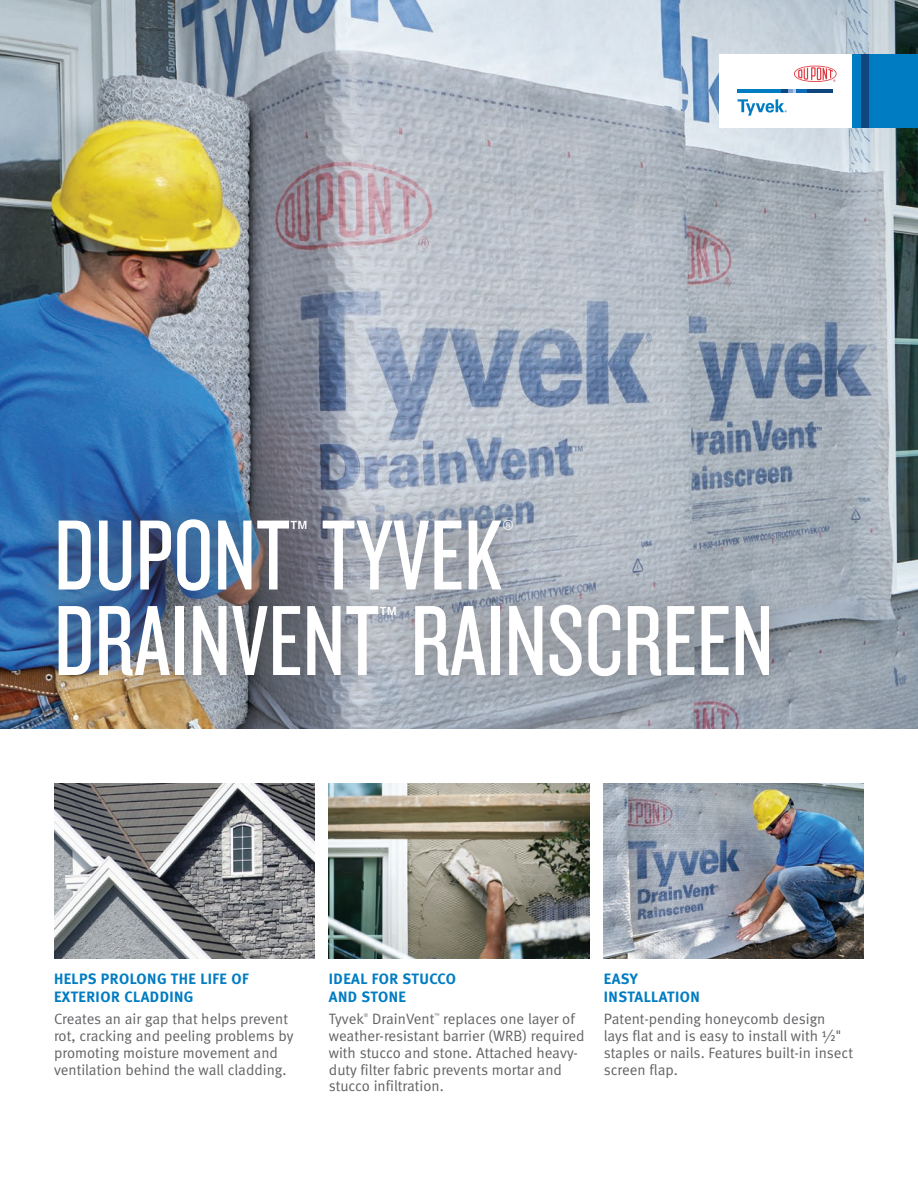
<style>
.page{position:relative;width:918px;height:1188px;background:#fff}
.page>*{position:absolute;margin:0;border:0;box-sizing:border-box;transform-origin:0 0}
.t1{font:103.5px "Knockout 28 Junior Feathrwt";color:#fff}
.t2{font:36.15px "Knockout 28 Junior Feathrwt";color:#fff}
.caption_1{font:15px/16.8px "Meta Normal LF";color:#636366}
.caption_subhead_1{font:15px/18px "Meta Bold LF";letter-spacing:.03em;color:#007cc2}
.caption_1-2{font:5.25px "Meta Normal LF";color:#636366}
</style>
<div class="page">
<img style="left:0;top:0;width:918px;height:729px">
<img style="left:329px;top:783px;width:260px;height:175px">
<div style="left:27px;top:489px;width:774px;height:218px;background:#636366;opacity:.78"></div>
<img style="left:604px;top:783px;width:260px;height:175px">
<div style="left:719px;top:54px;width:137px;height:73px;background:#fff"></div>
<svg style="left:794px;top:66px;width:43px;height:16px"></svg>
<hr style="left:738px;top:89px;width:43px;height:4px;background:#007cc2">
<hr style="left:807px;top:89px;width:26px;height:4px;background:#0f467e">
<svg style="left:738px;top:99px;width:49px;height:17px"></svg>
<svg style="left:781px;top:89px;width:16px;height:4px"></svg>
<hr style="left:797px;top:89px;width:10px;height:4px;background:#0d6cb6">
<div style="left:853px;top:54px;width:65px;height:73px;background:#007cc2"></div>
<div style="left:861px;top:54px;width:8px;height:73px;background:#0f467e"></div>
<img style="left:54px;top:783px;width:260px;height:175px">
<h1 class="t1" style="left:54px;top:492px;width:450px">DUPONT TYVEK</h1>
<h1 class="t2" style="left:290px;top:511px;width:19px">™</h1>
<h1 class="t2" style="left:503px;top:511px;width:13px">®</h1>
<h1 class="t1" style="left:54px;top:577px;width:721px">DRAINVENT RAINSCREEN</h1>
<h1 class="t2" style="left:379px;top:597px;width:19px">™</h1>
<p class="caption_subhead_1" style="left:54px;top:969px;width:196px">HELPS PROLONG THE LIFE OF<br>EXTERIOR CLADDING</p>
<p class="caption_1" style="left:54px;top:1010px;width:241px">Creates an air gap that helps prevent rot, cracking and peeling problems by promoting moisture movement and ventilation behind the wall cladding.</p>
<p class="caption_subhead_1" style="left:329px;top:969px;width:129px">IDEAL FOR STUCCO<br>AND STONE</p>
<p class="caption_1" style="left:329px;top:1010px;width:37px">Tyvek</p>
<p class="caption_1-2" style="left:364px;top:1012px;width:6px">®</p>
<p class="caption_1" style="left:372px;top:1010px;width:64px">DrainVent</p>
<p class="caption_1-2" style="left:434px;top:1012px;width:7px">™</p>
<p class="caption_1" style="left:329px;top:1010px;width:257px;text-indent:114px">replaces one layer of weather-resistant barrier (WRB) required with stucco and stone. Attached heavy&shy;duty filter fabric prevents mortar and stucco infiltration.</p>
<p class="caption_subhead_1" style="left:604px;top:969px;width:98px">EASY<br>INSTALLATION</p>
<p class="caption_1" style="left:604px;top:1010px;width:251px">Patent-pending honeycomb design lays flat and is easy to install with ½" staples or nails. Features built-in insect screen flap.</p>
</div>
